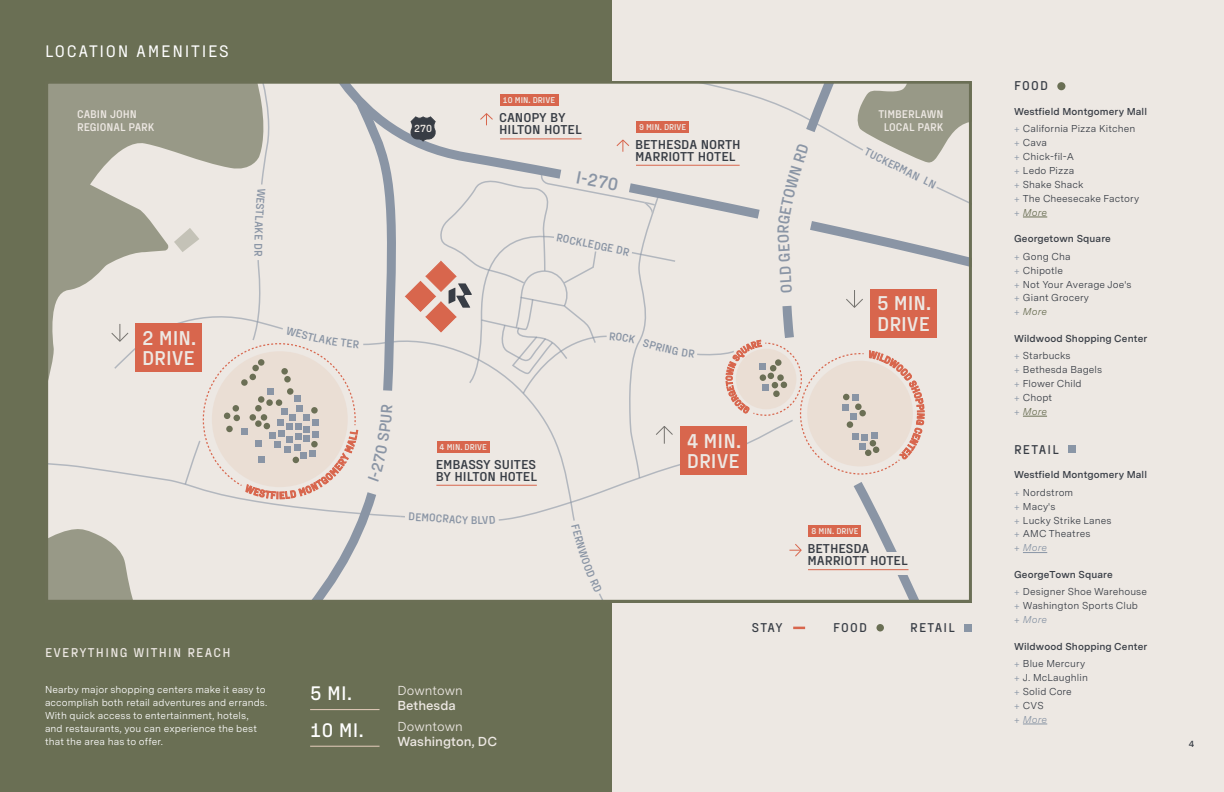
<style>
.page{position:relative;width:1224px;height:792px;background:#6a6f54}
.page>*{position:absolute;margin:0;border:0;box-sizing:border-box;transform-origin:0 0}
.t1{font:700 20.2px/20.2px "PP Fraktion Sans";color:#ede8e3}
.t2{font:20px/36.6px "PP Fraktion Sans";color:#fff}
.t3{font:700 18px "PP Fraktion Sans";color:#8a95a5}
.t4{font:17px "PP Fraktion Sans";letter-spacing:.1em;color:#fff}
.t5{font:700 13px/12px "PP Fraktion Sans";color:#383d45;scale:1.05 1}
.t6{font:13px "PP Fraktion Sans";letter-spacing:.1em;color:#383d45}
.t7{font:13px "PP Fraktion Sans";letter-spacing:.1em;color:#ede8e3}
.t8{font:600 13px "Messina Sans Trial";color:#ede8e3}
.t9{font:13px "Messina Sans Trial";color:#ede8e3}
.t10{font:700 11.3px/13.5px "PP Fraktion Sans";color:#ede8e3;text-align:center}
.t11{font:700 11.3px "PP Fraktion Sans";color:#8a95a5}
.t12{font:700 10.4px "PP Fraktion Sans";color:#ede8e3}
.t13{font:10px/13.9px "Messina Sans Trial";letter-spacing:.01em;color:#383d45}
.t14{font:10px/13px "Messina Sans Trial";letter-spacing:.01em;color:#fff}
.t15{font:600 10px/17.5px "Messina Sans Trial";letter-spacing:.01em;color:#383d45}
.t16{font:600 9px "Messina Sans Trial";color:#383d45}
.t17{font:700 8.5px "PP Fraktion Sans";color:#ede8e3}
.s1{font-family:"ABC Arizona Sans Unlicensed Trial";font-weight:300;color:#8a96a6}
.s2{font-weight:400}
.s3{font-style:italic;color:#6a6f54}
.s4{font-family:"ABC Arizona Sans Unlicensed Trial";font-weight:300}
.s5{font-style:italic;color:#8a96a6}
.s6{font-weight:600}
</style>
<div class="page">
<div style="left:612px;top:0;width:612px;height:792px;background:#ede8e3"></div>
<hr style="left:972px;top:81px;width:1px;height:522px;background:#6b6f55">
<svg style="left:1023px;top:552px;width:24px;height:1px"></svg>
<svg style="left:1023px;top:724px;width:24px;height:1px"></svg>
<svg style="left:1023px;top:217px;width:24px;height:1px"></svg>
<svg style="left:1023px;top:416px;width:24px;height:1px"></svg>
<hr style="left:310px;top:709px;width:70px;height:1px;background:#e6cebd">
<hr style="left:310px;top:746px;width:70px;height:1px;background:#e6cebd">
<div style="left:1057px;top:82px;width:8px;height:8px;background:#6a6f54;border-radius:50%"></div>
<div style="left:876px;top:624px;width:8px;height:8px;background:#6a6f54;border-radius:50%"></div>
<svg style="left:793px;top:627px;width:12px;height:2px"></svg>
<div style="left:1068px;top:445px;width:8px;height:8px;background:#8a96a6"></div>
<div style="left:964px;top:624px;width:8px;height:8px;background:#8a96a6"></div>
<svg style="left:48px;top:81px;width:924px;height:522px"></svg>
<h3 class="t4" style="left:45px;top:40px;width:185px">LOCATION AMENITIES</h3>
<p class="t10" style="left:77px;top:106px;width:79px;text-align:left">CABIN JOHN<br>REGIONAL PARK</p>
<h1 class="t1" style="left:142px;top:326px;width:56px">2 MIN.<br>DRIVE</h1>
<p class="t11" style="left:266px;top:243px;width:8px;rotate:90deg">D</p>
<h3 class="t7" style="left:45px;top:644px;width:187px">EVERYTHING WITHIN REACH</h3>
<p class="t14" style="left:45px;top:684px;width:224px">Nearby major shopping centers make it easy to accomplish both retail adventures and errands.<br>With quick access to entertainment, hotels, and restaurants, you can experience the best that the area has to offer.</p>
<p class="t12" style="left:414px;top:122px;width:19px">270</p>
<p class="t17" style="left:503px;top:95px;width:54px">10 MIN. DRIVE</p>
<h3 class="t5" style="left:499px;top:111px;width:80px">CANOPY BY<br>HILTON HOTEL</h3>
<h3 class="t3" style="left:579px;top:165px;width:44px;rotate:11deg">I-270</h3>
<p class="t17" style="left:639px;top:121px;width:49px">9 MIN. DRIVE</p>
<h3 class="t5" style="left:635px;top:137px;width:102px">BETHESDA NORTH<br>MARRIOTT HOTEL</h3>
<p class="t11" style="left:564px;top:231px;width:33px;rotate:11deg">OCKLE</p>
<p class="t11" style="left:596px;top:237px;width:37px;rotate:12deg">DGE DR</p>
<p class="t10" style="left:878px;top:106px;width:67px">TIMBERLAWN<br>LOCAL PARK</p>
<p class="t11" style="left:868px;top:144px;width:80px;rotate:26deg">TUCKERMAN LN</p>
<h1 class="t1" style="left:877px;top:292px;width:56px">5 MIN.<br>DRIVE</h1>
<h2 class="t2" style="left:310px;top:674px;width:55px">5 MI.<br>10 MI.</h2>
<p class="t17" style="left:440px;top:441px;width:49px">4 MIN. DRIVE</p>
<h1 class="t1" style="left:687px;top:429px;width:56px">4 MIN.</h1>
<h3 class="t5" style="left:436px;top:457px;width:97px">EMBASSY SUITES</h3>
<h1 class="t1" style="left:687px;top:450px;width:54px">DRIVE</h1>
<h3 class="t5" style="left:436px;top:469px;width:98px">BY HILTON HOTEL</h3>
<p class="t17" style="left:811px;top:526px;width:49px">8 MIN. DRIVE</p>
<h3 class="t5" style="left:807px;top:542px;width:97px">BETHESDA<br>MARRIOTT HOTEL</h3>
<h3 class="t9" style="left:397px;top:686px;width:67px">Downtown</h3>
<h3 class="t8" style="left:397px;top:701px;width:60px">Bethesda</h3>
<h3 class="t9" style="left:397px;top:722px;width:67px">Downtown</h3>
<h3 class="t8" style="left:397px;top:737px;width:101px">Washington, DC</h3>
<h3 class="t6" style="left:752px;top:619px;width:32px">STAY</h3>
<h3 class="t6" style="left:833px;top:619px;width:36px">FOOD</h3>
<h3 class="t6" style="left:910px;top:619px;width:46px">RETAIL</h3>
<h3 class="t6" style="left:1014px;top:77px;width:36px">FOOD</h3>
<p class="t15" style="left:1014px;top:103px;width:134px">Westfield Montgomery Mall <span class="s1">+</span> <span class="s2">California Pizza Kitchen</span></p>
<p class="t13" style="left:1014px;top:137px;width:127px"><span class="s1">+</span> Cava<br><span class="s1">+</span> Chick-fil-A<br><span class="s1">+</span> Ledo Pizza<br><span class="s1">+</span> Shake Shack<br><span class="s1">+</span> The Cheesecake Factory <span class="s1">+</span> <span class="s3">More</span></p>
<p class="t15" style="left:1014px;top:231px;width:98px">Georgetown Square <span class="s1">+</span> <span class="s2">Gong Cha</span></p>
<p class="t13" style="left:1014px;top:264px;width:119px"><span class="s1">+</span> Chipotle<br><span class="s1">+</span> Not Your Average Joe<span class="s4">'</span>s <span class="s1">+</span> Giant Grocery<br><span class="s1">+</span> <span class="s3">More</span></p>
<p class="t15" style="left:1014px;top:330px;width:135px">Wildwood Shopping Center <span class="s1">+</span> <span class="s2">Starbucks</span></p>
<p class="t13" style="left:1014px;top:364px;width:90px"><span class="s1">+</span> Bethesda Bagels <span class="s1">+</span> Flower Child<br><span class="s1">+</span> Chopt<br><span class="s1">+</span> <span class="s3">More</span></p>
<h3 class="t6" style="left:1014px;top:441px;width:47px">RETAIL</h3>
<p class="t15" style="left:1014px;top:467px;width:134px">Westfield Montgomery Mall <span class="s1">+</span> <span class="s2">Nordstrom</span></p>
<p class="t13" style="left:1014px;top:500px;width:99px"><span class="s1">+</span> Macy<span class="s4">'</span>s<br><span class="s1">+</span> Lucky Strike Lanes <span class="s1">+</span> AMC Theatres<br><span class="s1">+</span> <span class="s5">More</span></p>
<p class="t13" style="left:1014px;top:566px;width:134px;line-height:17.5px"><span class="s6">GeorgeTown Square<br></span><span class="s1">+</span> Designer Shoe Warehouse</p>
<p class="t13" style="left:1014px;top:600px;width:125px"><span class="s1">+</span> Washington Sports Club <span class="s1">+</span> <span class="s5">More</span></p>
<p class="t15" style="left:1014px;top:638px;width:135px">Wildwood Shopping Center <span class="s1">+</span> <span class="s2">Blue Mercury</span></p>
<p class="t13" style="left:1014px;top:671px;width:75px"><span class="s1">+</span> J. McLaughlin <span class="s1">+</span> Solid Core<br><span class="s1">+</span> CVS<br><span class="s1">+</span> <span class="s5">More</span></p>
<p class="t16" style="left:1189px;top:741px;width:7px">4</p>
</div>
